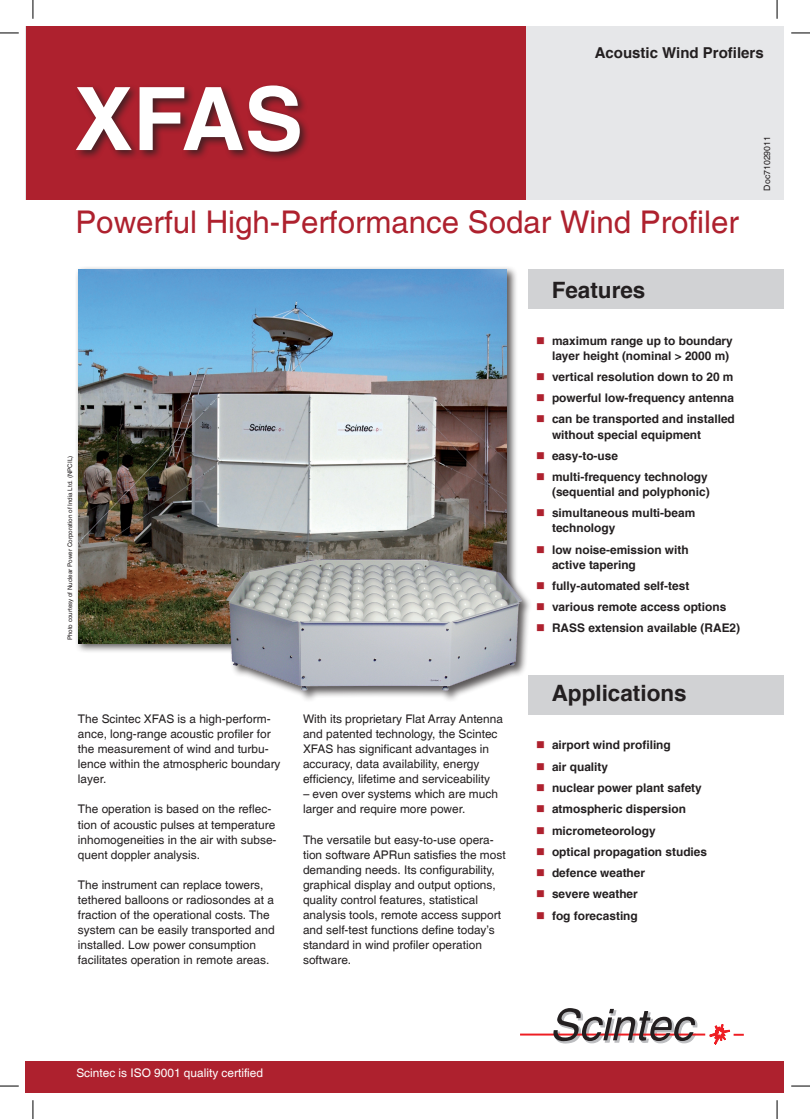
<style>
.page{position:relative;width:810px;height:1119px;background:#fff}
.page>*{position:absolute;margin:0;border:0;box-sizing:border-box;transform-origin:0 0}
.t1{font:87.5px "Sans BOLD";color:#fff}
.t2{font:31.25px "Sans";color:#ae212e}
.t3{font:22.5px "Sans BOLD";color:#231f20}
.t4{font:15px "Sans BOLD";color:#231f20}
.t5{font:11.88px/15px "Sans";color:#231f20}
.t6{font:11.88px/15px "Sans BOLD";color:#231f20}
.Tabellenüberschrift{font:11.88px "Sans";color:#fff}
.t7{font:8.75px "Sans";color:#231f20}
.t8{font:6.25px "Sans";color:#231f20}
.s1{color:#ae212e}
</style>
<div class="page">
<div style="left:26px;top:26px;width:758px;height:173px;background:#e6e7e9"></div>
<div style="left:26px;top:26px;width:500px;height:173px;background:#ae212e"></div>
<div style="left:75px;top:266px;width:443px;height:387px;background:#231f20;opacity:.75"></div>
<img style="left:78px;top:269px;width:429px;height:374px">
<div style="left:73px;top:82px;width:237px;height:80px;background:#231f20;opacity:.75"></div>
<div style="left:528px;top:675px;width:256px;height:39px;background:#d1d2d4"></div>
<div style="left:26px;top:1060px;width:758px;height:32px;background:#ae212e"></div>
<hr style="left:520px;top:1033px;width:185px;height:2px;background:#ee1d23">
<svg style="left:553px;top:1008px;width:144px;height:34px"></svg>
<svg style="left:709px;top:1024px;width:35px;height:20px"></svg>
<div style="left:528px;top:269px;width:256px;height:39px;background:#d1d2d4"></div>
<img style="left:215px;top:550px;width:315px;height:150px">
<svg style="left:0;top:32px;width:19px;height:2px"></svg>
<svg style="left:791px;top:32px;width:19px;height:2px"></svg>
<svg style="left:0;top:1085px;width:19px;height:1px"></svg>
<svg style="left:791px;top:1085px;width:19px;height:1px"></svg>
<svg style="left:32px;top:0;width:2px;height:19px"></svg>
<svg style="left:32px;top:1100px;width:2px;height:18px"></svg>
<svg style="left:776px;top:0;width:2px;height:19px"></svg>
<svg style="left:776px;top:1100px;width:2px;height:18px"></svg>
<p class="t1" style="left:75px;top:66px;width:230px">XFAS</p>
<p class="t4" style="left:595px;top:43px;width:171px">Acoustic Wind Profilers</p>
<p class="t7" style="left:762px;top:191px;width:56px;rotate:-90deg">Doc71029011</p>
<p class="t2" style="left:75px;top:204px;width:665px">Powerful High-Performance Sodar Wind Profiler</p>
<p class="t8" style="left:66px;top:640px;width:186px;rotate:-90deg">Photo courtesy of Nuclear Power Corporation of India Ltd. (NPCIL)</p>
<p class="t5" style="left:78px;top:711px;width:204px">The Scintec XFAS is a high-perform&shy;ance, long-range acoustic profiler for the measurement of wind and turbu&shy;lence within the atmospheric boundary layer.</p>
<p class="t5" style="left:78px;top:801px;width:200px">The operation is based on the reflec&shy;tion of acoustic pulses at temperature inhomogeneities in the air with subse&shy;quent doppler analysis.</p>
<p class="t5" style="left:78px;top:876px;width:198px">The instrument can replace towers, tethered balloons or radiosondes at a fraction of the operational costs. The system can be easily transported and installed. Low power consumption facilitates operation in remote areas.</p>
<p class="t5" style="left:303px;top:711px;width:201px">With its proprietary Flat Array Antenna and patented technology, the Scintec XFAS has significant advantages in accuracy, data availability, energy efficiency, lifetime and serviceability</p>
<p class="t5" style="left:303px;top:786px;width:196px">– even over systems which are much larger and require more power.</p>
<p class="t5" style="left:303px;top:831px;width:204px">The versatile but easy-to-use opera&shy;tion software APRun satisfies the most demanding needs. Its configurability, graphical display and output options, quality control features, statistical analysis tools, remote access support and self-test functions define today’s standard in wind profiler operation software.</p>
<p class="t3" style="left:552px;top:276px;width:95px">Features</p>
<p class="t6" style="left:552px;top:333px;width:182px;text-indent:-16px"><span class="s1">■</span> maximum range up to boundary layer height (nominal &gt; 2000 m)</p>
<p class="t6" style="left:536px;top:369px;width:199px"><span class="s1">■</span> vertical resolution down to 20 m</p>
<p class="t6" style="left:536px;top:390px;width:200px"><span class="s1">■</span> powerful low-frequency antenna</p>
<p class="t6" style="left:552px;top:411px;width:184px;text-indent:-16px"><span class="s1">■</span> can be transported and installed without special equipment</p>
<p class="t6" style="left:536px;top:448px;width:83px"><span class="s1">■</span> easy-to-use</p>
<p class="t6" style="left:536px;top:469px;width:173px"><span class="s1">■</span> multi-frequency technology</p>
<p class="t6" style="left:552px;top:484px;width:159px">(sequential and polyphonic)</p>
<p class="t6" style="left:552px;top:505px;width:145px;text-indent:-16px"><span class="s1">■</span> simultaneous multi-beam technology</p>
<p class="t6" style="left:552px;top:541px;width:138px;text-indent:-16px"><span class="s1">■</span> low noise-emission with active tapering</p>
<p class="t6" style="left:536px;top:578px;width:155px"><span class="s1">■</span> fully-automated self-test</p>
<p class="t6" style="left:536px;top:599px;width:192px"><span class="s1">■</span> various remote access options</p>
<p class="t6" style="left:536px;top:620px;width:206px"><span class="s1">■</span> RASS extension available (RAE2)</p>
<p class="t3" style="left:552px;top:679px;width:137px">Applications</p>
<p class="t6" style="left:536px;top:737px;width:136px"><span class="s1">■</span> airport wind profiling</p>
<p class="t6" style="left:536px;top:758px;width:74px"><span class="s1">■</span> air quality</p>
<p class="t6" style="left:536px;top:780px;width:167px"><span class="s1">■</span> nuclear power plant safety</p>
<p class="t6" style="left:536px;top:801px;width:151px"><span class="s1">■</span> atmospheric dispersion</p>
<p class="t6" style="left:536px;top:822px;width:121px"><span class="s1">■</span> micrometeorology</p>
<p class="t6" style="left:536px;top:843px;width:173px"><span class="s1">■</span> optical propagation studies</p>
<p class="t6" style="left:536px;top:865px;width:110px"><span class="s1">■</span> defence weather</p>
<p class="t6" style="left:536px;top:886px;width:103px"><span class="s1">■</span> severe weather</p>
<p class="t6" style="left:536px;top:907px;width:103px"><span class="s1">■</span> fog forecasting</p>
<p class="Tabellenüberschrift" style="left:76px;top:1065px;width:188px">Scintec is ISO 9001 quality certified</p>
</div>
